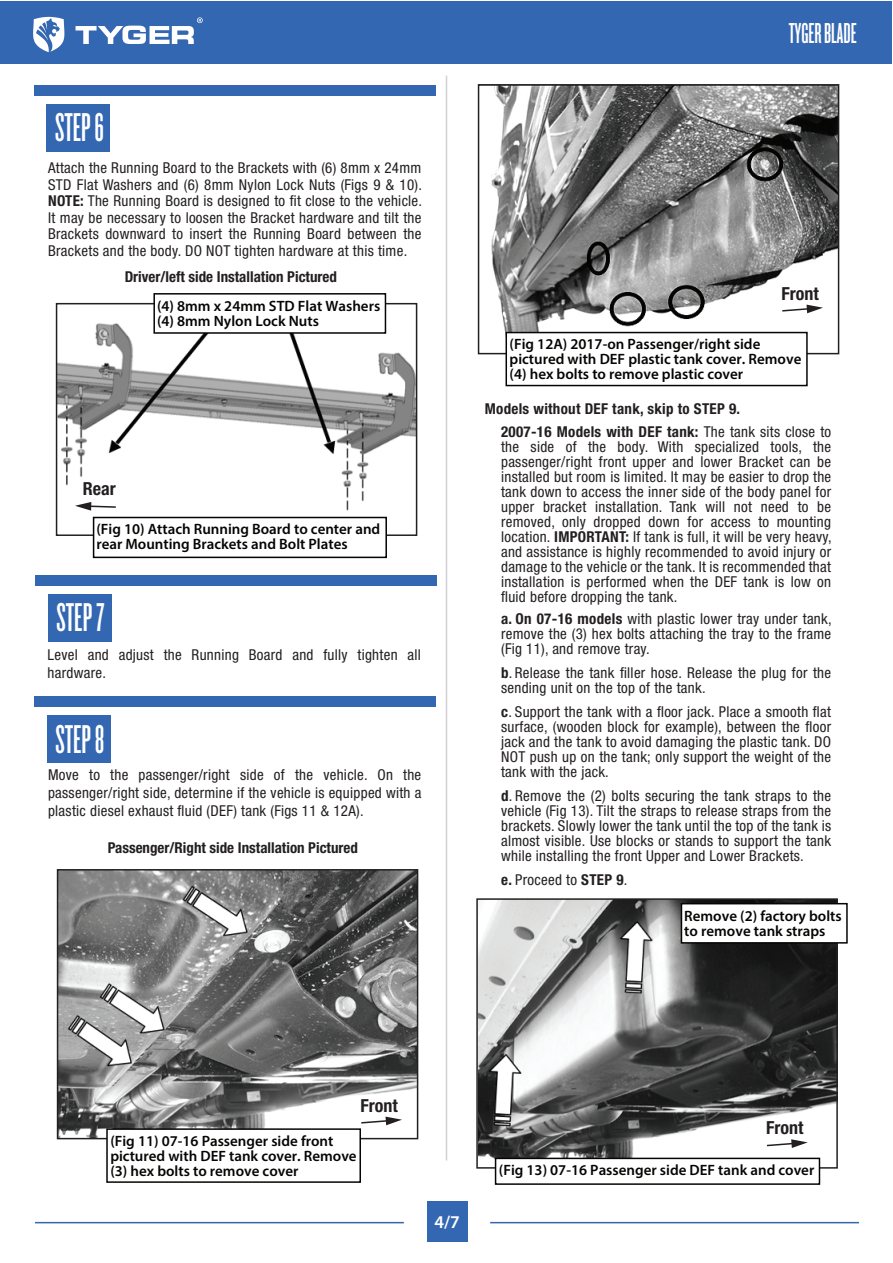
<style>
.page{position:relative;width:893px;height:1263px;background:#fff}
.page>*{position:absolute;margin:0;border:0;box-sizing:border-box;transform-origin:0 0}
.t1{font:41.85px "Knockout HTF46 Flyweight";color:#fff}
.t2{font:30px "Knockout HTF46 Flyweight";color:#fff}
.t3{font:700 condensed 18px "Helvetica Neue LT Std";color:#231f20}
.t4{font:600 18px "Myriad Pro";color:#fff}
.t5{font:condensed 15px/15px "Helvetica Neue LT Std";letter-spacing:.02em;color:#231f20;text-align:justify}
.t6{font:600 15px/15px "Myriad Pro";color:#050504}
.t7{font:700 condensed 15px/23.2px "Helvetica Neue LT Std";letter-spacing:.02em;color:#231f20}
.t8{font:700 condensed 15px "Helvetica Neue LT Std";color:#231f20}
.s1{font-weight:700}
.s2{font-weight:400}
</style>
<div class="page">
<hr style="left:446px;top:76px;width:1px;height:1084px;background:#d1d2d4">
<div style="left:47px;top:104px;width:63px;height:47px;background:#3367b2"></div>
<div style="left:34px;top:85px;width:401px;height:11px;background:#3367b2"></div>
<img style="left:59px;top:306px;width:355px;height:227px">
<div style="left:56px;top:303px;width:361px;height:233px;border:2px solid #231f20"></div>
<div style="left:93px;top:517px;width:294px;height:41px;background:#fff;border:2px solid #050504"></div>
<svg style="left:75px;top:502px;width:42px;height:9px"></svg>
<div style="left:153px;top:293px;width:233px;height:41px;background:#fff;border:2px solid #050504"></div>
<div style="left:0;top:1px;width:892px;height:63px;background:#3367b2"></div>
<svg style="left:33px;top:17px;width:31px;height:35px"></svg>
<svg style="left:76px;top:17px;width:127px;height:27px"></svg>
<div style="left:427px;top:1201px;width:40px;height:40px;background:#3367b2"></div>
<hr style="left:35px;top:1222px;width:369px;height:1px;background:#3367b2">
<hr style="left:490px;top:1222px;width:369px;height:1px;background:#3367b2">
<div style="left:48px;top:594px;width:63px;height:47px;background:#3367b2"></div>
<div style="left:35px;top:575px;width:402px;height:11px;background:#3367b2"></div>
<div style="left:47px;top:715px;width:63px;height:47px;background:#3367b2"></div>
<div style="left:34px;top:696px;width:402px;height:11px;background:#3367b2"></div>
<img style="left:60px;top:872px;width:355px;height:264px">
<div style="left:57px;top:869px;width:361px;height:270px;border:2px solid #231f20"></div>
<div style="left:106px;top:1128px;width:255px;height:55px;background:#fff;border:2px solid #050504"></div>
<svg style="left:360px;top:1116px;width:42px;height:9px"></svg>
<img style="left:491px;top:87px;width:345px;height:245px">
<div style="left:478px;top:84px;width:361px;height:270px;border:2px solid #231f20"></div>
<div style="left:505px;top:332px;width:303px;height:54px;background:#fff;border:2px solid #050504"></div>
<svg style="left:781px;top:305px;width:42px;height:8px"></svg>
<img style="left:479px;top:901px;width:356px;height:264px">
<div style="left:476px;top:898px;width:362px;height:270px;border:2px solid #231f20"></div>
<div style="left:495px;top:1157px;width:325px;height:28px;background:#fff;border:2px solid #050504"></div>
<svg style="left:765px;top:1139px;width:43px;height:9px"></svg>
<div style="left:681px;top:903px;width:167px;height:40px;background:#fff;border:2px solid #050504"></div>
<h1 class="t1" style="left:55px;top:107px;width:51px">STEP 6</h1>
<p class="t5" style="left:48px;top:160px;width:375px;line-height:16.5px">Attach the Running Board to the Brackets with (6) 8mm x 24mm STD Flat Washers and (6) 8mm Nylon Lock Nuts (Figs 9 &amp; 10).<br><span class="s1">NOTE:</span> The Running Board is designed to fit close to the vehicle.<br>It may be necessary to loosen the Bracket hardware and tilt the Brackets downward to insert the Running Board between the Brackets and the body. DO NOT tighten hardware at this time.</p>
<p class="t8" style="left:125px;top:268px;width:214px">Driver/left side Installation Pictured</p>
<p class="t6" style="left:157px;top:298px;width:225px">(4) 8mm x 24mm STD Flat Washers (4) 8mm Nylon Lock Nuts</p>
<p class="t3" style="left:83px;top:477px;width:34px">Rear</p>
<p class="t6" style="left:96px;top:521px;width:285px">(Fig 10) Attach Running Board to center and rear Mounting Brackets and Bolt Plates</p>
<h1 class="t1" style="left:56px;top:597px;width:49px">STEP 7</h1>
<p class="t5" style="left:48px;top:645px;width:375px;line-height:18px">Level and adjust the Running Board and fully tighten all hardware.</p>
<h1 class="t1" style="left:55px;top:718px;width:51px">STEP 8</h1>
<p class="t5" style="left:48px;top:766px;width:375px;line-height:18px">Move to the passenger/right side of the vehicle. On the passenger/right side, determine if the vehicle is equipped with a plastic diesel exhaust fluid (DEF) tank (Figs 11 &amp; 12A).</p>
<p class="t8" style="left:108px;top:839px;width:252px">Passenger/Right side Installation Pictured</p>
<h2 class="t2" style="left:789px;top:18px;width:69px">TYGER BLADE</h2>
<p class="t3" style="left:782px;top:282px;width:39px">Front</p>
<p class="t6" style="left:510px;top:336px;width:293px">(Fig 12A) 2017-on Passenger/right side pictured with DEF plastic tank cover. Remove (4) hex bolts to remove plastic cover</p>
<p class="t7" style="left:501px;top:397px;width:332px;text-indent:-16px">Models without DEF tank, skip to STEP 9.<br>2007-16 Models with DEF tank: <span class="s2">The tank sits close to</span></p>
<p class="t5" style="left:501px;top:439px;width:332px">the side of the body. With specialized tools, the passenger/right front upper and lower Bracket can be installed but room is limited. It may be easier to drop the tank down to access the inner side of the body panel for upper bracket installation. Tank will not need to be removed, only dropped down for access to mounting location. <span class="s1">IMPORTANT:</span> If tank is full, it will be very heavy, and assistance is highly recommended to avoid injury or damage to the vehicle or the tank. It is recommended that installation is performed when the DEF tank is low on fluid before dropping the tank.</p>
<p class="t5" style="left:501px;top:611px;width:332px"><span class="s1">a. On 07-16 models</span> with plastic lower tray under tank, remove the (3) hex bolts attaching the tray to the frame (Fig 11), and remove tray.</p>
<p class="t5" style="left:501px;top:665px;width:332px"><span class="s1">b</span>. Release the tank filler hose. Release the plug for the sending unit on the top of the tank.</p>
<p class="t5" style="left:501px;top:704px;width:332px"><span class="s1">c</span>. Support the tank with a floor jack. Place a smooth flat surface, (wooden block for example), between the floor jack and the tank to avoid damaging the plastic tank. DO NOT push up on the tank; only support the weight of the tank with the jack.</p>
<p class="t5" style="left:501px;top:788px;width:332px"><span class="s1">d</span>. Remove the (2) bolts securing the tank straps to the vehicle (Fig 13). Tilt the straps to release straps from the brackets. Slowly lower the tank until the top of the tank is almost visible. Use blocks or stands to support the tank while installing the front Upper and Lower Brackets.</p>
<p class="t5" style="left:501px;top:872px;width:128px"><span class="s1">e.</span> Proceed to <span class="s1">STEP 9</span>.</p>
<p class="t6" style="left:684px;top:908px;width:159px">Remove (2) factory bolts to remove tank straps</p>
<p class="t3" style="left:361px;top:1094px;width:39px">Front</p>
<p class="t6" style="left:110px;top:1133px;width:248px">(Fig 11) 07-16 Passenger side front pictured with DEF tank cover. Remove (3) hex bolts to remove cover</p>
<p class="t4" style="left:435px;top:1210px;width:27px">4/7</p>
<p class="t3" style="left:766px;top:1117px;width:39px">Front</p>
<p class="t6" style="left:499px;top:1162px;width:317px">(Fig 13) 07-16 Passenger side DEF tank and cover</p>
</div>
